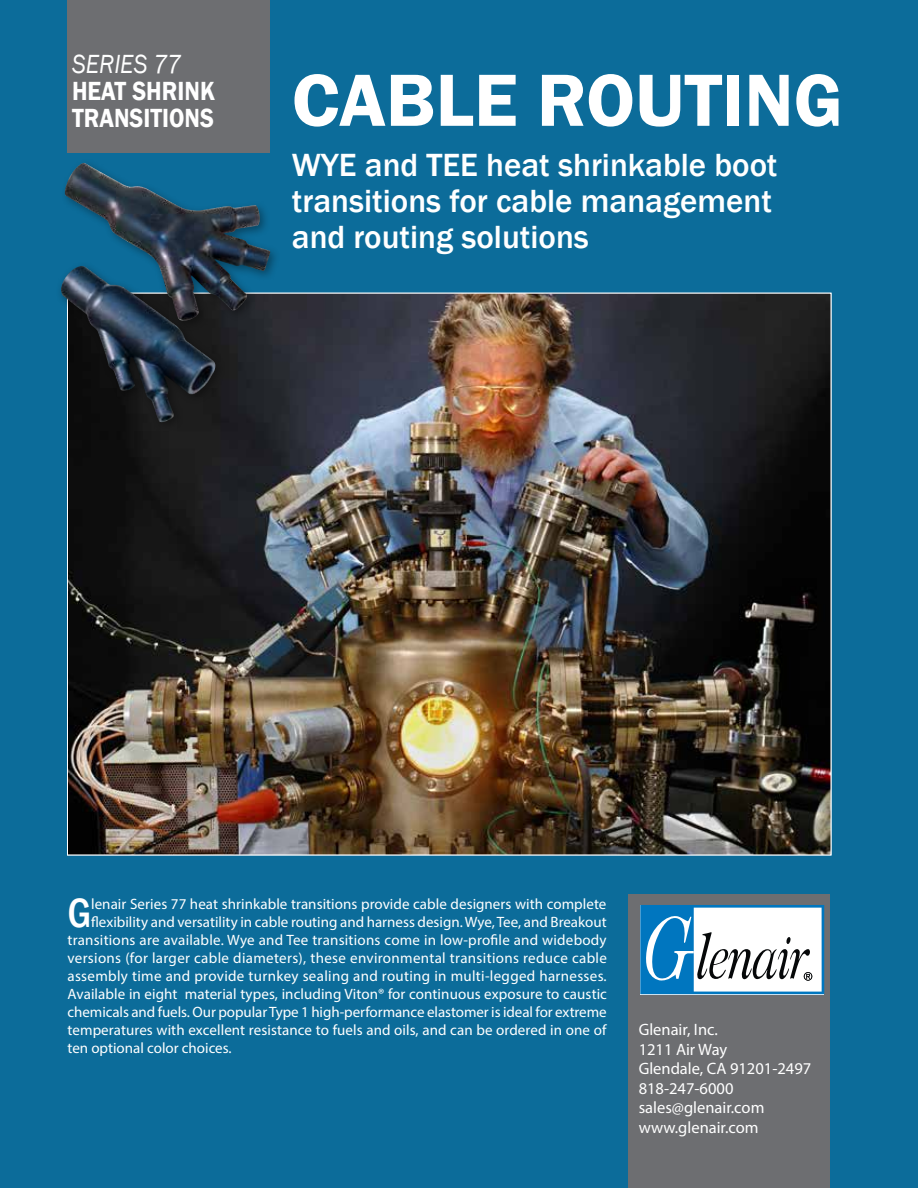
<style>
.page{position:relative;width:918px;height:1188px;background:#0c6c9a}
.page>*{position:absolute;margin:0;border:0;box-sizing:border-box;transform-origin:0 0}
.t1{font:600 76.5px "Franklin Gothic";color:#fff}
.t2{font:500 condensed 42px "Franklin Gothic";color:#fff}
.t3{font:500 33px/36px "Franklin Gothic";color:#fff}
.t4{font:600 27px/27px "Franklin Gothic";color:#fff;scale:.89 1}
.t5{font:italic 27px "Franklin Gothic";color:#fff;scale:.89 1}
.t6{font:16.5px/19.5px "Myriad Pro";color:#fff}
.t7{font:15px "Myriad Pro";letter-spacing:.005em;color:#fff}
</style>
<div class="page">
<div style="left:628px;top:894px;width:202px;height:294px;background:#6d6e71"></div>
<svg style="left:640px;top:905px;width:184px;height:89px;background:#a1c4d9"></svg>
<div style="left:68px;top:0;width:202px;height:153px;background:#6d6e71"></div>
<img style="left:69px;top:295px;width:760px;height:558px">
<div style="left:56px;top:261px;width:170px;height:172px;background:#000;opacity:.35"></div>
<img style="left:61px;top:332px;width:155px;height:90px">
<div style="left:60px;top:158px;width:221px;height:174px;background:#000;opacity:.35"></div>
<img style="left:65px;top:163px;width:205px;height:158px">
<h3 class="t5" style="left:72px;top:47px;width:124px">SERIES 77</h3>
<h3 class="t4" style="left:72px;top:78px;width:162px">HEAT SHRINK<br>TRANSITIONS</h3>
<h3 class="t4" style="left:72px;top:78px;width:211px">S RIES DSCRPTN<br>SERIES DSCRPTN</h3>
<h1 class="t1" style="left:292px;top:53px;width:552px">CABLE ROUTING</h1>
<h3 class="t3" style="left:292px;top:147px;width:487px">WYE and TEE heat shrinkable boot transitions for cable management and routing solutions</h3>
<h2 class="t2" style="left:68px;top:885px;width:25px">G</h2>
<p class="t7" style="left:91px;top:895px;width:517px">lenair Series 77 heat shrinkable transitions provide cable designers with complete</p>
<p class="t7" style="left:91px;top:913px;width:517px">flexibility and versatility in cable routing and harness design. Wye, Tee, and Breakout</p>
<p class="t7" style="left:68px;top:931px;width:541px">transitions are available. Wye and Tee transitions come in low-profile and widebody</p>
<p class="t7" style="left:68px;top:949px;width:541px">versions (for larger cable diameters), these environmental transitions reduce cable</p>
<p class="t7" style="left:68px;top:967px;width:539px">assembly time and provide turnkey sealing and routing in multi-legged harnesses.</p>
<p class="t7" style="left:68px;top:985px;width:541px">Available in eight material types, including Viton® for continuous exposure to caustic</p>
<p class="t7" style="left:68px;top:1003px;width:541px">chemicals and fuels. Our popular Type 1 high-performance elastomer is ideal for extreme</p>
<p class="t7" style="left:68px;top:1021px;width:540px">temperatures with excellent resistance to fuels and oils, and can be ordered in one of</p>
<p class="t7" style="left:68px;top:1039px;width:164px">ten optional color choices.</p>
<p class="t6" style="left:639px;top:1020px;width:174px">Glenair, Inc.<br>1211 Air Way<br>Glendale, CA 91201-2497<br>818-247-6000 sales@glenair.com www.glenair.com</p>
</div>
